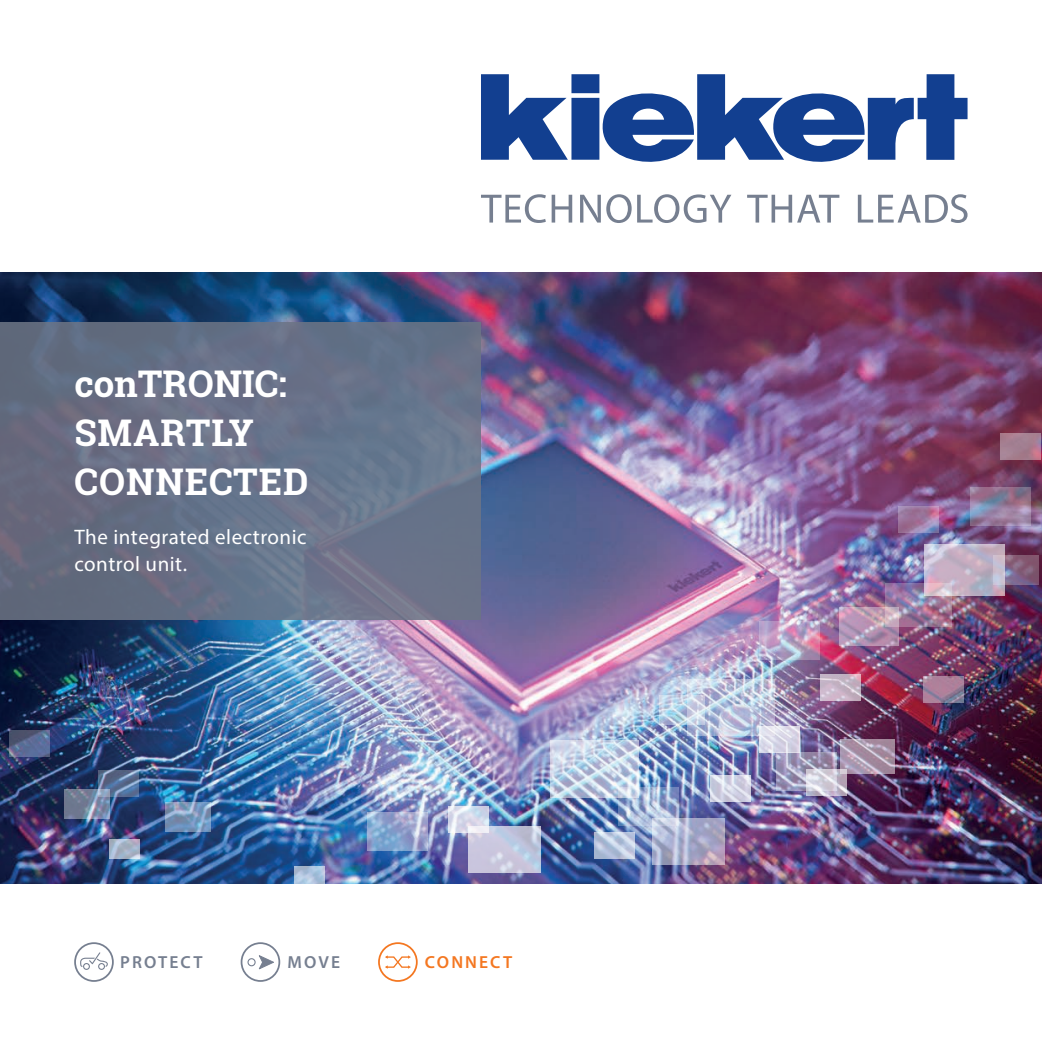
<style>
.page{position:relative;width:1042px;height:1042px;background:#fff}
.page>*{position:absolute;margin:0;border:0;box-sizing:border-box;transform-origin:0 0}
.t1{font:700 36.75px/49px "Roboto Slab";letter-spacing:.02em;color:#fff}
.t2{font:700 36.75px "Roboto Slab";color:#fff}
.t3{font:21px "Myriad Pro";letter-spacing:.025em;color:#fff}
.t4{font:600 17.5px "Myriad Pro";letter-spacing:.12em;color:#767f90}
.t5{font:600 17.5px "Myriad Pro";letter-spacing:.12em;color:#f47721}
</style>
<div class="page">
<img style="left:0;top:273px;width:1042px;height:610px">
<svg style="left:481px;top:194px;width:486px;height:29px"></svg>
<svg style="left:481px;top:74px;width:486px;height:88px;fill:#123f90"></svg>
<svg style="left:80px;top:952px;width:28px;height:18px"></svg>
<div style="left:74px;top:942px;width:40px;height:40px;border:2px solid #767f90;border-radius:50%"></div>
<div style="left:247px;top:958px;width:9px;height:8px;border:1px solid #767f90;border-radius:50%"></div>
<svg style="left:258px;top:955px;width:16px;height:15px"></svg>
<div style="left:241px;top:942px;width:39px;height:40px;border:2px solid #767f90;border-radius:50%"></div>
<svg style="left:385px;top:955px;width:26px;height:13px"></svg>
<div style="left:378px;top:942px;width:40px;height:40px;border:2px solid #f47721;border-radius:50%"></div>
<div style="left:0;top:322px;width:481px;height:298px;background:linear-gradient(to right,#64697e,#6b7890)"></div>
<svg style="left:550px;top:740px;width:89px;height:58px;background:#c5d2e5"></svg>
<img style="left:885px;top:583px;width:67px;height:44px">
<svg style="left:652px;top:818px;width:72px;height:47px;background:#acadc9"></svg>
<svg style="left:468px;top:826px;width:72px;height:46px;background:#c6c8de"></svg>
<svg style="left:924px;top:543px;width:81px;height:52px;background:#c4b3c7"></svg>
<svg style="left:687px;top:679px;width:88px;height:57px;background:#bfc8de"></svg>
<svg style="left:993px;top:555px;width:46px;height:29px"></svg>
<svg style="left:64px;top:789px;width:45px;height:29px"></svg>
<svg style="left:165px;top:803px;width:45px;height:29px"></svg>
<svg style="left:776px;top:752px;width:60px;height:39px;background:#a39dbb"></svg>
<svg style="left:368px;top:812px;width:60px;height:39px;background:#95a9d0"></svg>
<svg style="left:759px;top:621px;width:60px;height:39px;background:#bea5c6"></svg>
<svg style="left:619px;top:787px;width:60px;height:39px;background:#acbcd9"></svg>
<svg style="left:970px;top:486px;width:60px;height:39px;background:#917c9b"></svg>
<svg style="left:840px;top:739px;width:54px;height:35px;background:#ae9aae"></svg>
<svg style="left:839px;top:607px;width:59px;height:39px;background:#ba9bb6"></svg>
<svg style="left:595px;top:832px;width:40px;height:26px"></svg>
<svg style="left:9px;top:730px;width:41px;height:26px"></svg>
<svg style="left:1000px;top:434px;width:41px;height:26px"></svg>
<svg style="left:923px;top:676px;width:41px;height:26px"></svg>
<svg style="left:820px;top:675px;width:40px;height:26px"></svg>
<svg style="left:759px;top:726px;width:41px;height:26px"></svg>
<svg style="left:806px;top:769px;width:40px;height:26px"></svg>
<svg style="left:99px;top:771px;width:40px;height:26px"></svg>
<svg style="left:898px;top:506px;width:41px;height:26px"></svg>
<svg style="left:448px;top:806px;width:41px;height:26px"></svg>
<svg style="left:710px;top:775px;width:40px;height:26px"></svg>
<svg style="left:295px;top:866px;width:30px;height:18px"></svg>
<svg style="left:109px;top:839px;width:31px;height:20px"></svg>
<svg style="left:659px;top:695px;width:46px;height:29px"></svg>
<p class="t2" style="left:74px;top:359px;width:214px">conTRONIC:</p>
<p class="t1" style="left:74px;top:408px;width:236px">SMARTLY<br>CONNECTED</p>
<p class="t3" style="left:74px;top:524px;width:234px">The integrated electronic</p>
<p class="t3" style="left:74px;top:550px;width:114px">control unit.</p>
<p class="t4" style="left:120px;top:951px;width:84px">PROTECT</p>
<p class="t4" style="left:287px;top:951px;width:54px">MOVE</p>
<p class="t5" style="left:425px;top:951px;width:89px">CONNECT</p>
</div>
